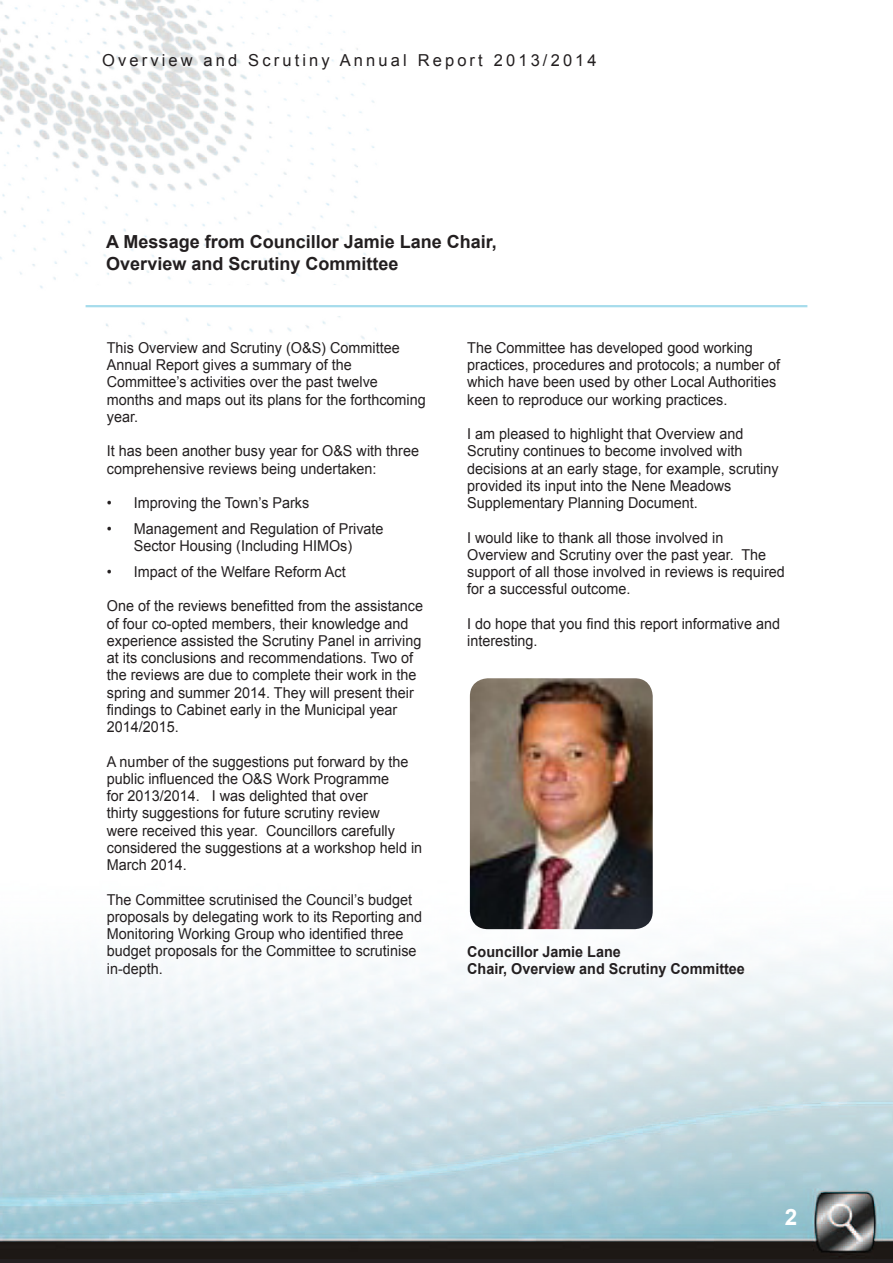
<style>
.page{position:relative;width:893px;height:1263px;background:#fff}
.page>*{position:absolute;margin:0;border:0;box-sizing:border-box;transform-origin:0 0}
.t1{font:700 22.5px "Arial";color:#fff}
.t2{font:700 18px "Arial";color:#231f20}
.t3{font:16.5px "Arial";letter-spacing:.19em;color:#231f20}
.t4{font:15px/17.2px "Arial";color:#231f20;scale:.96 1}
.t5{font:700 15px "Arial";color:#231f20;scale:.96 1}
</style>
<div class="page">
<img style="left:0;top:0;width:893px;height:1260px">
<hr style="left:0;top:1260px;width:893px;height:3px;background:#231f20">
<hr style="left:86px;top:305px;width:721px;height:2px;background:#a6dcec">
<img style="left:470px;top:678px;width:183px;height:251px">
<p class="t3" style="left:102px;top:49px;width:496px">Overview and Scrutiny Annual Report 2013/2014</p>
<p class="t2" style="left:106px;top:230px;width:392px">A Message from Councillor Jamie Lane Chair,</p>
<p class="t2" style="left:106px;top:252px;width:294px">Overview and Scrutiny Committee</p>
<p class="t4" style="left:107px;top:339px;width:334px">This Overview and Scrutiny (O&amp;S) Committee Annual Report gives a summary of the Committee’s activities over the past twelve months and maps out its plans for the forthcoming year.</p>
<p class="t4" style="left:107px;top:443px;width:327px">It has been another busy year for O&amp;S with three comprehensive reviews being undertaken:</p>
<p class="t4" style="left:107px;top:494px;width:212px">• Improving the Town’s Parks</p>
<p class="t4" style="left:107px;top:520px;width:290px;text-align:center">• Management and Regulation of Private<br>Sector Housing (Including HIMOs)</p>
<p class="t4" style="left:107px;top:563px;width:250px">• Impact of the Welfare Reform Act</p>
<p class="t4" style="left:107px;top:598px;width:331px">One of the reviews benefitted from the assistance of four co-opted members, their knowledge and experience assisted the Scrutiny Panel in arriving at its conclusions and recommendations. Two of the reviews are due to complete their work in the spring and summer 2014. They will present their findings to Cabinet early in the Municipal year 2014/2015.</p>
<p class="t4" style="left:107px;top:753px;width:330px">A number of the suggestions put forward by the public influenced the O&amp;S Work Programme<br>for 2013/2014. I was delighted that over<br>thirty suggestions for future scrutiny review<br>were received this year. Councillors carefully considered the suggestions at a workshop held in March 2014.</p>
<p class="t4" style="left:107px;top:891px;width:330px">The Committee scrutinised the Council’s budget proposals by delegating work to its Reporting and Monitoring Working Group who identified three budget proposals for the Committee to scrutinise in-depth.</p>
<p class="t4" style="left:467px;top:339px;width:327px">The Committee has developed good working practices, procedures and protocols; a number of which have been used by other Local Authorities keen to reproduce our working practices.</p>
<p class="t4" style="left:467px;top:425px;width:326px">I am pleased to highlight that Overview and Scrutiny continues to become involved with decisions at an early stage, for example, scrutiny provided its input into the Nene Meadows Supplementary Planning Document.</p>
<p class="t4" style="left:467px;top:529px;width:332px">I would like to thank all those involved in Overview and Scrutiny over the past year. The support of all those involved in reviews is required for a successful outcome.</p>
<p class="t4" style="left:467px;top:615px;width:328px">I do hope that you find this report informative and interesting.</p>
<p class="t5" style="left:467px;top:941px;width:162px">Councillor Jamie Lane</p>
<p class="t5" style="left:467px;top:959px;width:291px">Chair, Overview and Scrutiny Committee</p>
<p class="t1" style="left:785px;top:1202px;width:14px">2</p>
</div>
